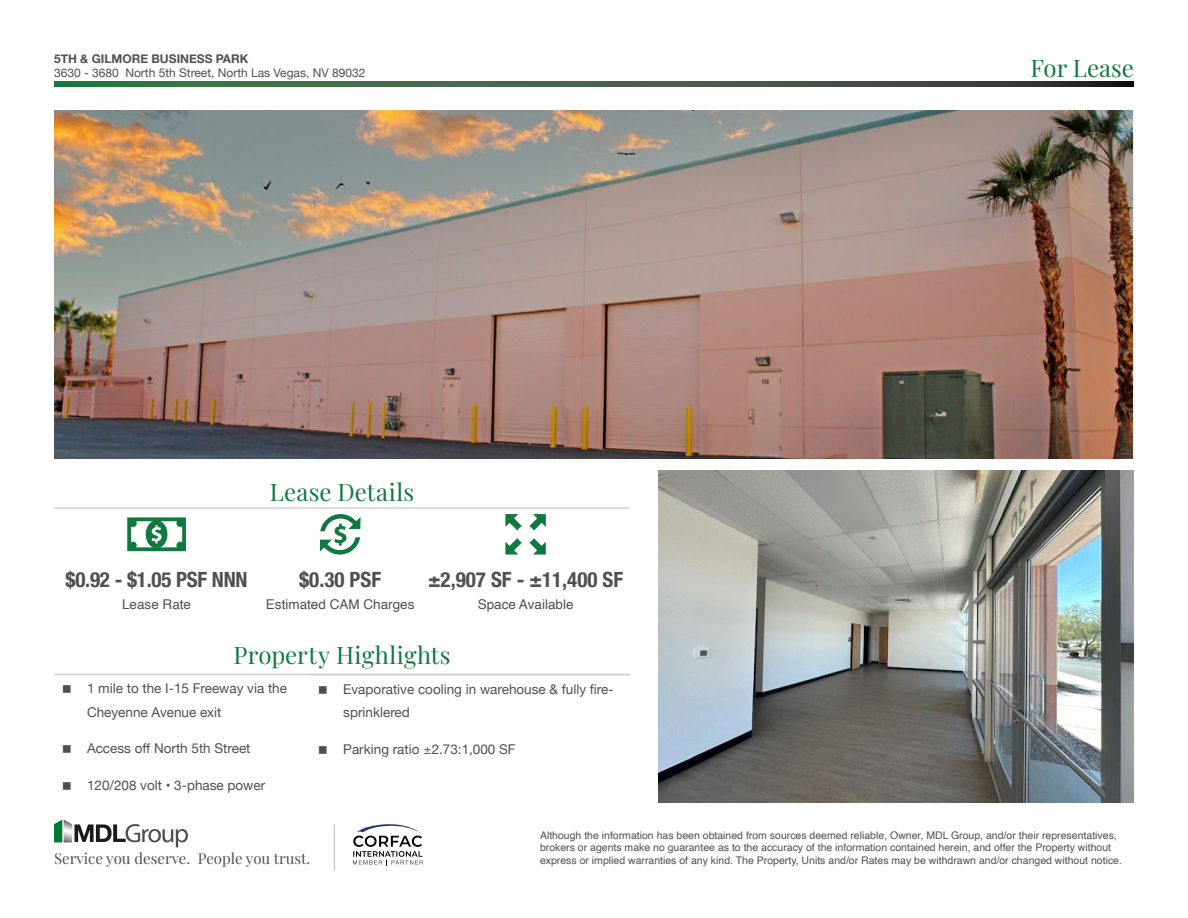
<style>
.page{position:relative;width:1188px;height:918px;background:#fff}
.page>*{position:absolute;margin:0;border:0;box-sizing:border-box;transform-origin:0 0}
.t1{font:24px "Playfair Display";letter-spacing:.01em;color:#0f793f}
.t2{font:700 condensed 21px "Helvetica Neue";color:#4f5054}
.t3{font:15px "Playfair Display";color:#4f5054}
.t4{font:13.5px/23.2px "Helvetica Neue";color:#4f5054}
.t5{font:13.5px "Helvetica";color:#4f5054}
.t6{font:12px "Helvetica Neue";color:#4f5054}
.t7{font:700 12px "Helvetica Neue";color:#4f5054}
.t8{font:10.5px/12.6px "Helvetica";color:#4f5054}
</style>
<div class="page">
<svg style="left:54px;top:82px;width:1080px;height:4px;background:#3d5b43"></svg>
<svg style="left:54px;top:820px;width:134px;height:27px"></svg>
<svg style="left:353px;top:824px;width:70px;height:42px"></svg>
<hr style="left:334px;top:824px;width:1px;height:47px;background:#4e4e4e">
<img style="left:54px;top:111px;width:1079px;height:348px">
<hr style="left:54px;top:674px;width:576px;height:1px;background:#d2d1cf">
<hr style="left:54px;top:507px;width:205px;height:2px;background:#d2d1cf">
<hr style="left:259px;top:507px;width:162px;height:2px;background:#d2d1cf">
<hr style="left:421px;top:507px;width:209px;height:2px;background:#d2d1cf">
<svg style="left:127px;top:517px;width:59px;height:34px"></svg>
<svg style="left:320px;top:514px;width:41px;height:41px"></svg>
<svg style="left:505px;top:514px;width:41px;height:41px"></svg>
<img style="left:659px;top:470px;width:475px;height:333px">
<p class="t7" style="left:54px;top:49px;width:196px">5TH &amp; GILMORE BUSINESS PARK</p>
<p class="t6" style="left:54px;top:64px;width:313px">3630 - 3680 North 5th Street, North Las Vegas, NV 89032</p>
<h1 class="t1" style="left:1031px;top:49px;width:105px">For Lease</h1>
<h1 class="t1" style="left:270px;top:473px;width:146px">Lease Details</h1>
<h2 class="t2" style="left:66px;top:562px;width:184px">$0.92 - $1.05 PSF NNN</h2>
<h2 class="t2" style="left:299px;top:562px;width:83px">$0.30 PSF</h2>
<h2 class="t2" style="left:428px;top:562px;width:197px">±2,907 SF - ±11,400 SF</h2>
<p class="t5" style="left:122px;top:594px;width:71px">Lease Rate</p>
<p class="t5" style="left:266px;top:594px;width:150px">Estimated CAM Charges</p>
<p class="t5" style="left:478px;top:594px;width:97px">Space Available</p>
<h1 class="t1" style="left:233px;top:636px;width:219px">Property Highlights</h1>
<p class="t4" style="left:87px;top:678px;width:202px">1 mile to the I-15 Freeway via the<br>Cheyenne Avenue exit</p>
<p class="t4" style="left:87px;top:738px;width:165px">Access off North 5th Street</p>
<p class="t4" style="left:87px;top:774px;width:180px">120/208 volt • 3-phase power</p>
<p class="t4" style="left:343px;top:678px;width:272px">Evaporative cooling in warehouse &amp; fully fire&shy;sprinklered</p>
<p class="t4" style="left:343px;top:738px;width:174px">Parking ratio ±2.73:1,000 SF</p>
<h3 class="t3" style="left:54px;top:847px;width:258px">Service you deserve. People you trust.</h3>
<p class="t8" style="left:540px;top:829px;width:584px">Although the information has been obtained from sources deemed reliable, Owner, MDL Group, and/or their representatives, brokers or agents make no guarantee as to the accuracy of the information contained herein, and offer the Property without express or implied warranties of any kind. The Property, Units and/or Rates may be withdrawn and/or changed without notice.</p>
</div>
